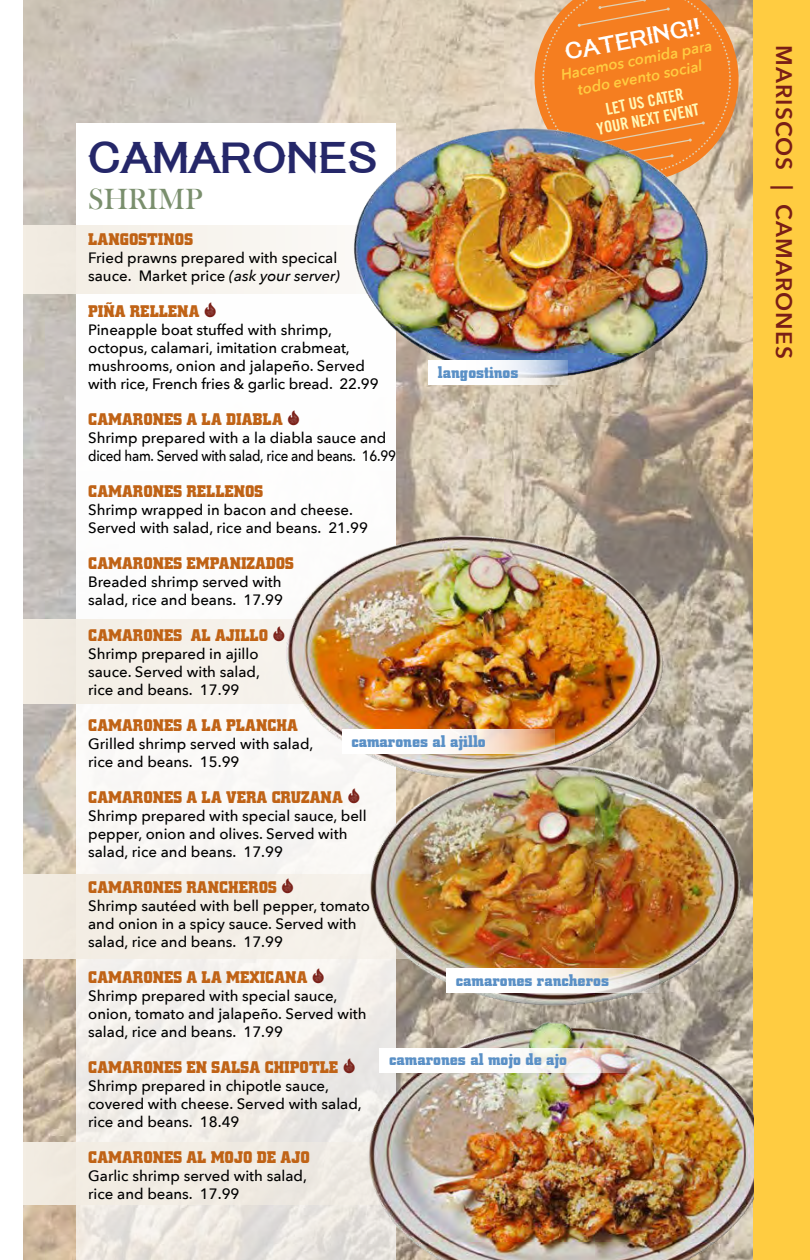
<style>
.page{position:relative;width:810px;height:1260px;background:#fff}
.page>*{position:absolute;margin:0;border:0;box-sizing:border-box;transform-origin:0 0}
.t1{font:37.5px "Tequila Sunrise";letter-spacing:.05em;color:#252769}
.t2{font:30px "Bask Old Face";color:#7a8f6d}
.t3{font:600 22.5px "Avenir Next";letter-spacing:.05em;color:#791e16}
.t4{font:20px "Tequila Sunrise";color:#fff}
.t5{font:700 17.5px "City D";color:#c06316}
.t6{font:700 17.5px "City D";color:#5a90c6}
.t7{font:700 condensed 16.25px/18px "Commerce Black Condensed S Si";color:#fff9b8;text-align:center}
.t8{font:500 15px/18px "Avenir Next";color:#000}
.t9{font:500 15px/18px "Avenir Next";letter-spacing:-.02em;color:#000}
.t10{font:italic 600 15px/18px "Avenir Next";color:#ffcc41;text-align:center}
.s1{font-style:italic}
.s2{font-family:"Veneer Extras";font-weight:400;font-size:20px;color:#791e16}
</style>
<div class="page">
<img style="left:23px;top:0;width:22px;height:1260px">
<img style="left:45px;top:0;width:709px;height:1260px">
<div style="left:754px;top:0;width:56px;height:1260px;background:#ffcc41"></div>
<svg style="left:76px;top:123px;width:320px;height:1137px"></svg>
<div style="left:23px;top:225px;width:410px;height:68px;background:#f6f2ec"></div>
<div style="left:23px;top:619px;width:519px;height:85px;background:#f3ede3"></div>
<div style="left:23px;top:1142px;width:539px;height:62px;background:#f3ede3"></div>
<div style="left:23px;top:874px;width:612px;height:84px;background:#f3ede3"></div>
<svg style="left:526px;top:0;width:221px;height:190px;background:#d3c1a9"></svg>
<svg style="left:536px;top:0;width:201px;height:180px;background:#f08631"></svg>
<img style="left:275px;top:529px;width:398px;height:267px">
<img style="left:365px;top:1011px;width:389px;height:249px">
<img style="left:338px;top:123px;width:379px;height:266px">
<svg style="left:342px;top:729px;width:213px;height:25px"></svg>
<img style="left:365px;top:752px;width:376px;height:267px">
<svg style="left:446px;top:968px;width:213px;height:25px"></svg>
<svg style="left:380px;top:1048px;width:251px;height:25px"></svg>
<svg style="left:428px;top:360px;width:140px;height:25px"></svg>
<h3 class="t4" style="left:563px;top:41px;width:139px;rotate:-11deg">CATERING!!</h3>
<p class="t10" style="left:559px;top:65px;width:155px;rotate:-11deg">Hacemos comida para todo evento social</p>
<p class="t7" style="left:592px;top:102px;width:105px;rotate:-11deg">LET US CATER<br>YOUR NEXT EVENT</p>
<h1 class="t1" style="left:88px;top:136px;width:290px">CAMARONES</h1>
<h2 class="t2" style="left:88px;top:182px;width:116px">SHRIMP</h2>
<p class="t5" style="left:88px;top:229px;width:106px">LANGOSTINOS</p>
<p class="t8" style="left:88px;top:248px;width:253px">Fried prawns prepared with specical sauce. Market price <span class="s1">(ask your server)</span></p>
<p class="t5" style="left:88px;top:301px;width:130px">PIÑA RELLENA <span class="s2">h</span></p>
<p class="t8" style="left:88px;top:320px;width:292px">Pineapple boat stuffed with shrimp, octopus, calamari, imitation crabmeat, mushrooms, onion and jalapeño. Served with rice, French fries &amp; garlic bread. 22.99</p>
<p class="t5" style="left:88px;top:409px;width:213px">CAMARONES A LA DIABLA <span class="s2">h</span></p>
<p class="t9" style="left:88px;top:428px;width:309px">Shrimp prepared with a la diabla sauce and diced ham. Served with salad, rice and beans. 16.99</p>
<p class="t5" style="left:88px;top:481px;width:176px">CAMARONES RELLENOS</p>
<p class="t8" style="left:88px;top:500px;width:281px">Shrimp wrapped in bacon and cheese.<br>Served with salad, rice and beans. 21.99</p>
<p class="t5" style="left:88px;top:553px;width:207px">CAMARONES EMPANIZADOS</p>
<p class="t8" style="left:88px;top:572px;width:196px">Breaded shrimp served with salad, rice and beans. 17.99</p>
<p class="t5" style="left:88px;top:625px;width:199px">CAMARONES AL AJILLO <span class="s2">h</span></p>
<p class="t8" style="left:88px;top:644px;width:173px;text-align:justify">Shrimp prepared in ajillo sauce. Served with salad, rice and beans. 17.99</p>
<p class="t5" style="left:88px;top:715px;width:211px">CAMARONES A LA PLANCHA</p>
<p class="t8" style="left:88px;top:734px;width:227px">Grilled shrimp served with salad, rice and beans. 15.99</p>
<p class="t5" style="left:88px;top:787px;width:274px">CAMARONES A LA VERA CRUZANA <span class="s2">h</span></p>
<p class="t8" style="left:88px;top:806px;width:280px">Shrimp prepared with special sauce, bell pepper, onion and olives. Served with salad, rice and beans. 17.99</p>
<p class="t5" style="left:88px;top:877px;width:207px">CAMARONES RANCHEROS <span class="s2">h</span></p>
<p class="t8" style="left:88px;top:896px;width:283px">Shrimp sautéed with bell pepper, tomato and onion in a spicy sauce. Served with salad, rice and beans. 17.99</p>
<p class="t5" style="left:88px;top:967px;width:238px">CAMARONES A LA MEXICANA <span class="s2">h</span></p>
<p class="t8" style="left:88px;top:986px;width:280px">Shrimp prepared with special sauce, onion, tomato and jalapeño. Served with salad, rice and beans. 17.99</p>
<p class="t5" style="left:88px;top:1057px;width:269px">CAMARONES EN SALSA CHIPOTLE <span class="s2">h</span></p>
<p class="t8" style="left:88px;top:1076px;width:275px">Shrimp prepared in chipotle sauce, covered with cheese. Served with salad, rice and beans. 18.49</p>
<p class="t5" style="left:88px;top:1147px;width:223px">CAMARONES AL MOJO DE AJO</p>
<p class="t8" style="left:88px;top:1166px;width:220px">Garlic shrimp served with salad, rice and beans. 17.99</p>
<p class="t6" style="left:438px;top:362px;width:82px">langostinos</p>
<p class="t6" style="left:352px;top:731px;width:136px">camarones al ajillo</p>
<p class="t6" style="left:456px;top:970px;width:155px">camarones rancheros</p>
<p class="t6" style="left:389px;top:1050px;width:179px">camarones al mojo de ajo</p>
<h3 class="t3" style="left:803px;top:45px;width:315px;rotate:90deg">MARISCOS | CAMARONES</h3>
</div>
